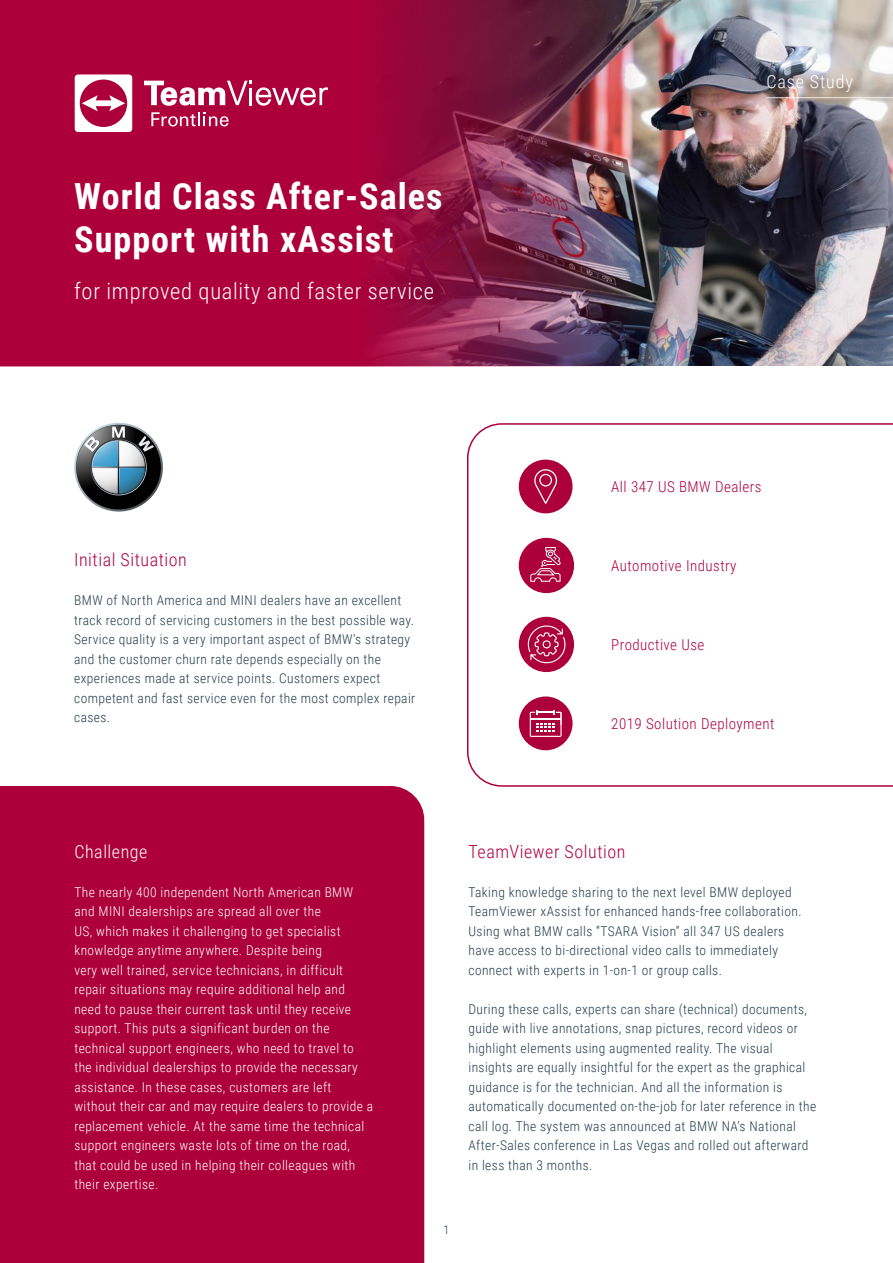
<style>
.page{position:relative;width:893px;height:1263px;background:#fff}
.page>*{position:absolute;margin:0;border:0;box-sizing:border-box;transform-origin:0 0}
.t1{font:700 36px/42px "Roboto Condensed";letter-spacing:.03em;color:#fff}
.t2{font:300 22.5px "Roboto Condensed";letter-spacing:.03em;color:#fff}
.t3{font:300 18px "Roboto Condensed";letter-spacing:.03em;color:#ad003a}
.t4{font:300 18px "Roboto Condensed";letter-spacing:.05em;color:#fff}
.t5{font:300 18px "Roboto Condensed";letter-spacing:.03em;color:#fff}
.t6{font:300 15px "Roboto Condensed";letter-spacing:.03em;color:#ad003a}
.t7{font:300 13.5px/19.5px "Roboto Condensed";letter-spacing:.03em;color:#253b4d}
.t8{font:300 13.5px/19.5px "Roboto Condensed";letter-spacing:.03em;color:#fff}
.t9{font:300 12px "Roboto Condensed";color:#253b4d}
</style>
<div class="page">
<img style="left:829px;top:0;width:64px;height:365px">
<img style="left:0;top:0;width:829px;height:367px">
<svg style="left:767px;top:97px;width:126px;height:1px"></svg>
<svg style="left:74px;top:423px;width:89px;height:89px"></svg>
<svg style="left:75px;top:74px;width:57px;height:58px"></svg>
<svg style="left:151px;top:112px;width:78px;height:14px"></svg>
<svg style="left:144px;top:81px;width:184px;height:25px"></svg>
<svg style="left:467px;top:423px;width:426px;height:364px"></svg>
<div style="left:0;top:786px;width:424px;height:477px;background:#ad003a"></div>
<div style="left:519px;top:617px;width:54px;height:54px;background:#ad003a;border-radius:50%"></div>
<div style="left:519px;top:617px;width:55px;height:55px;border:2px solid #ad003a;border-radius:50%"></div>
<svg style="left:527px;top:623px;width:39px;height:43px"></svg>
<div style="left:519px;top:539px;width:54px;height:53px;background:#ad003a;border-radius:50%"></div>
<div style="left:519px;top:538px;width:55px;height:55px;border:2px solid #ad003a;border-radius:50%"></div>
<svg style="left:530px;top:547px;width:31px;height:35px"></svg>
<div style="left:519px;top:460px;width:54px;height:53px;background:#ad003a;border-radius:50%"></div>
<svg style="left:534px;top:469px;width:23px;height:35px"></svg>
<div style="left:519px;top:696px;width:54px;height:54px;background:#ad003a;border-radius:50%"></div>
<svg style="left:530px;top:710px;width:32px;height:27px"></svg>
<h1 class="t1" style="left:74px;top:174px;width:370px">World Class After-Sales<br>Support with xAssist</h1>
<h2 class="t2" style="left:74px;top:276px;width:361px">for improved quality and faster service</h2>
<h3 class="t4" style="left:766px;top:69px;width:88px">Case Study</h3>
<h3 class="t3" style="left:74px;top:547px;width:114px">Initial Situation</h3>
<p class="t7" style="left:74px;top:590px;width:343px">BMW of North America and MINI dealers have an excellent track record of servicing customers in the best possible way.<br>Service quality is a very important aspect of BMW’s strategy and the customer churn rate depends especially on the experiences made at service points. Customers expect competent and fast service even for the most complex repair cases.</p>
<p class="t6" style="left:611px;top:476px;width:152px">All 347 US BMW Dealers</p>
<p class="t6" style="left:611px;top:555px;width:127px">Automotive Industry</p>
<p class="t6" style="left:611px;top:634px;width:95px">Productive Use</p>
<p class="t6" style="left:611px;top:713px;width:165px">2019 Solution Deployment</p>
<h3 class="t5" style="left:74px;top:839px;width:75px">Challenge</h3>
<p class="t8" style="left:74px;top:882px;width:300px">The nearly 400 independent North American BMW and MINI dealerships are spread all over the<br>US, which makes it challenging to get specialist knowledge anytime anywhere. Despite being<br>very well trained, service technicians, in difficult repair situations may require additional help and need to pause their current task until they receive support. This puts a significant burden on the technical support engineers, who need to travel to the individual dealerships to provide the necessary assistance. In these cases, customers are left without their car and may require dealers to provide a replacement vehicle. At the same time the technical support engineers waste lots of time on the road, that could be used in helping their colleagues with their expertise.</p>
<h3 class="t3" style="left:468px;top:839px;width:158px">TeamViewer Solution</h3>
<p class="t7" style="left:468px;top:882px;width:335px">Taking knowledge sharing to the next level BMW deployed TeamViewer xAssist for enhanced hands-free collaboration.<br>Using what BMW calls “TSARA Vision” all 347 US dealers have access to bi-directional video calls to immediately connect with experts in 1-on-1 or group calls.</p>
<p class="t7" style="left:468px;top:999px;width:349px">During these calls, experts can share (technical) documents, guide with live annotations, snap pictures, record videos or highlight elements using augmented reality. The visual insights are equally insightful for the expert as the graphical guidance is for the technician. And all the information is automatically documented on-the-job for later reference in the call log. The system was announced at BMW NA’s National After-Sales conference in Las Vegas and rolled out afterward in less than 3 months.</p>
<p class="t9" style="left:444px;top:1221px;width:7px">1</p>
</div>
